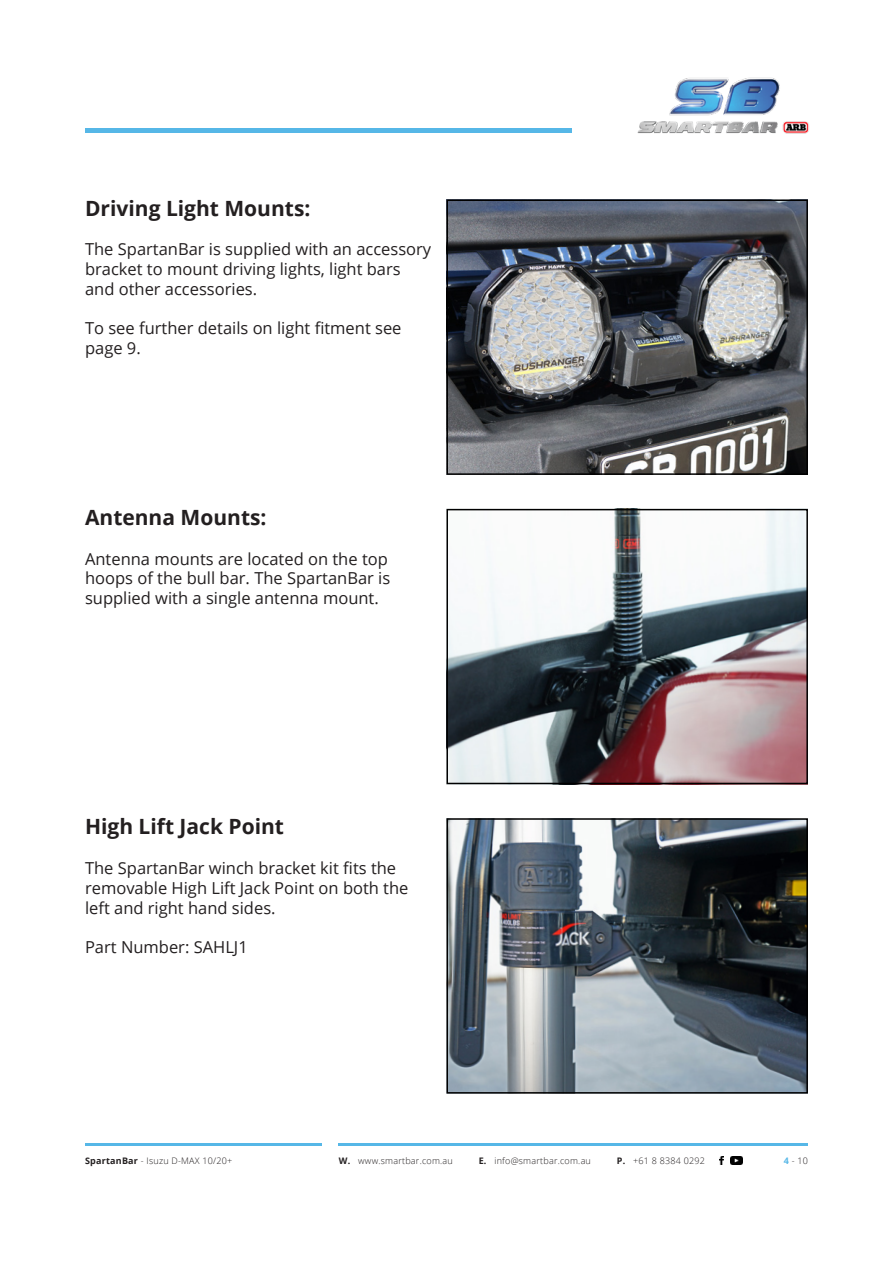
<style>
.page{position:relative;width:893px;height:1263px;background:#fff}
.page>*{position:absolute;margin:0;border:0;box-sizing:border-box;transform-origin:0 0}
.t1{font:700 21px "Open Sans";color:#231f20}
.t2{font:16.5px/19.8px "Open Sans";color:#231f20}
.t3{font:300 9px "Open Sans";letter-spacing:.025em;color:#231f20}
.s1{font-weight:700}
.s2{font-weight:700;color:#56b7e7}
</style>
<div class="page">
<hr style="left:85px;top:128px;width:486px;height:4px;background:#56b7e7">
<img style="left:637px;top:77px;width:172px;height:57px">
<hr style="left:85px;top:1143px;width:237px;height:2px;background:#56b7e7">
<hr style="left:339px;top:1143px;width:469px;height:2px;background:#56b7e7">
<svg style="left:720px;top:1156px;width:4px;height:8px"></svg>
<svg style="left:731px;top:1156px;width:11px;height:8px"></svg>
<img style="left:449px;top:202px;width:356px;height:270px">
<div style="left:446px;top:199px;width:362px;height:276px;border:2px solid #000"></div>
<img style="left:449px;top:512px;width:356px;height:269px">
<div style="left:446px;top:509px;width:362px;height:275px;border:2px solid #000"></div>
<img style="left:449px;top:821px;width:356px;height:269px">
<div style="left:446px;top:818px;width:362px;height:275px;border:2px solid #000"></div>
<p class="t1" style="left:85px;top:193px;width:227px">Driving Light Mounts:</p>
<p class="t2" style="left:85px;top:239px;width:348px">The SpartanBar is supplied with an accessory bracket to mount driving lights, light bars and other accessories.</p>
<p class="t2" style="left:85px;top:318px;width:318px">To see further details on light fitment see page 9.</p>
<p class="t1" style="left:85px;top:502px;width:183px">Antenna Mounts:</p>
<p class="t2" style="left:85px;top:548px;width:307px">Antenna mounts are located on the top hoops of the bull bar. The SpartanBar is supplied with a single antenna mount.</p>
<p class="t1" style="left:85px;top:812px;width:200px">High Lift Jack Point</p>
<p class="t2" style="left:85px;top:858px;width:325px">The SpartanBar winch bracket kit fits the removable High Lift Jack Point on both the left and right hand sides.</p>
<p class="t2" style="left:85px;top:937px;width:164px">Part Number: SAHLJ1</p>
<p class="t3" style="left:85px;top:1154px;width:149px"><span class="s1">SpartanBar</span> - Isuzu D-MAX 10/20+</p>
<p class="t3" style="left:339px;top:1154px;width:116px"><span class="s1">W.</span> www.smartbar.com.au</p>
<p class="t3" style="left:479px;top:1154px;width:114px"><span class="s1">E.</span> info@smartbar.com.au</p>
<p class="t3" style="left:617px;top:1154px;width:90px"><span class="s1">P.</span> +61 8 8384 0292</p>
<p class="t3" style="left:784px;top:1154px;width:26px"><span class="s2">4</span> - 10</p>
</div>
